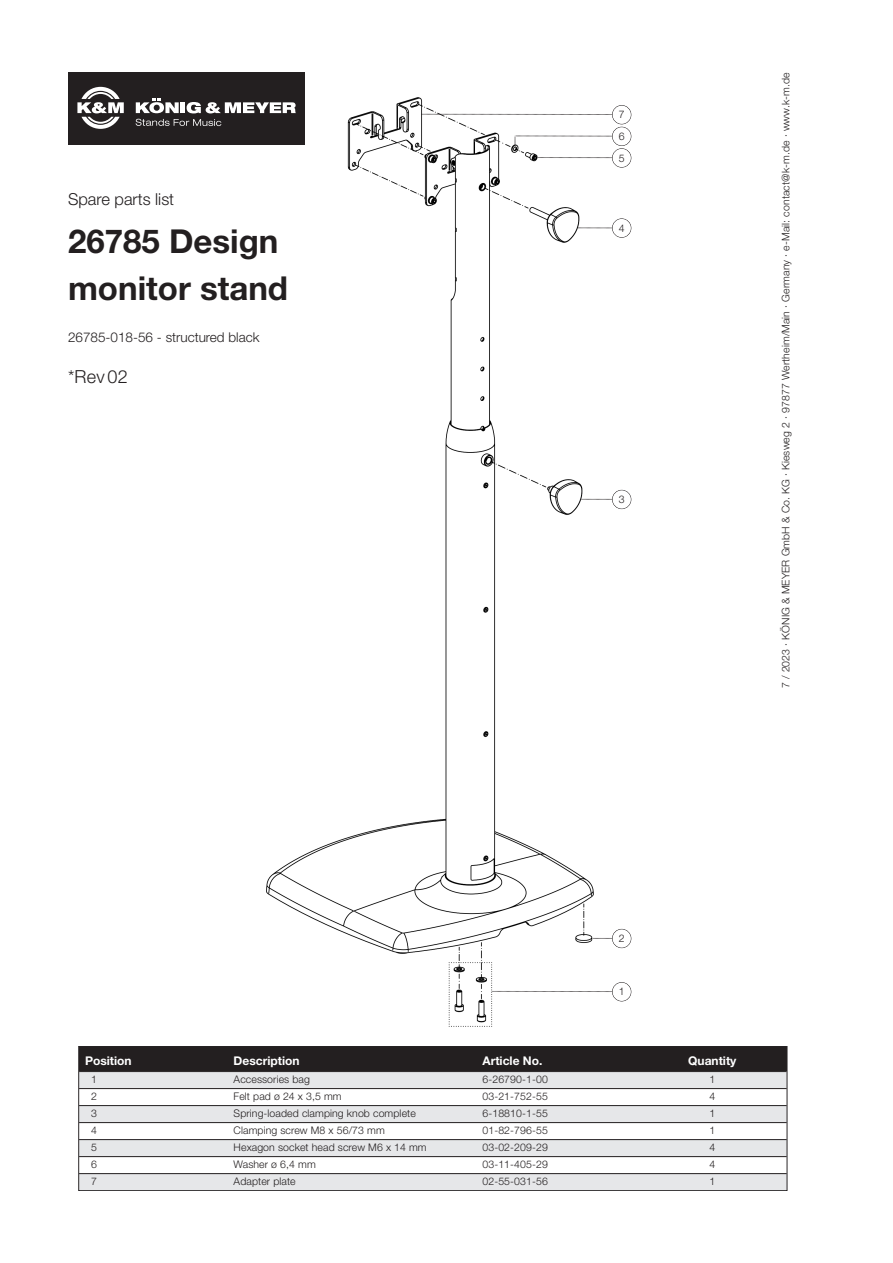
<style>
.page{position:relative;width:893px;height:1263px;background:#fff}
.page>*{position:absolute;margin:0;border:0;box-sizing:border-box;transform-origin:0 0}
.t1{font:700 33px/47.2px "Helvetica Neue";color:#231f20}
.t2{font:300 18px "Helvetica Neue";color:#231f20}
.t3{font:300 16.5px "Helvetica Neue";color:#231f20}
.t4{font:300 13.5px "Helvetica Neue";color:#231f20}
.t5{font:700 12px "Helvetica Neue";color:#fff}
.t6{font:300 10.5px "Helvetica Neue";letter-spacing:.01em;color:#231f20}
</style>
<div class="page">
<img style="left:267px;top:98px;width:326px;height:928px">
<div style="left:79px;top:1046px;width:148px;height:26px;background:#231f20"></div>
<div style="left:227px;top:1046px;width:249px;height:26px;background:#231f20"></div>
<div style="left:476px;top:1046px;width:162px;height:26px;background:#231f20"></div>
<div style="left:638px;top:1046px;width:149px;height:26px;background:#231f20"></div>
<div style="left:79px;top:1072px;width:148px;height:17px;background:#e6e7e9"></div>
<div style="left:227px;top:1072px;width:249px;height:17px;background:#e6e7e9"></div>
<div style="left:476px;top:1072px;width:162px;height:17px;background:#e6e7e9"></div>
<div style="left:638px;top:1072px;width:149px;height:17px;background:#e6e7e9"></div>
<div style="left:79px;top:1106px;width:148px;height:17px;background:#e6e7e9"></div>
<div style="left:227px;top:1106px;width:249px;height:17px;background:#e6e7e9"></div>
<div style="left:476px;top:1106px;width:162px;height:17px;background:#e6e7e9"></div>
<div style="left:638px;top:1106px;width:149px;height:17px;background:#e6e7e9"></div>
<div style="left:79px;top:1140px;width:148px;height:17px;background:#e6e7e9"></div>
<div style="left:227px;top:1140px;width:249px;height:17px;background:#e6e7e9"></div>
<div style="left:476px;top:1140px;width:162px;height:17px;background:#e6e7e9"></div>
<div style="left:638px;top:1140px;width:149px;height:17px;background:#e6e7e9"></div>
<div style="left:79px;top:1174px;width:148px;height:17px;background:#e6e7e9"></div>
<div style="left:227px;top:1174px;width:249px;height:17px;background:#e6e7e9"></div>
<div style="left:476px;top:1174px;width:162px;height:17px;background:#e6e7e9"></div>
<div style="left:638px;top:1174px;width:149px;height:17px;background:#e6e7e9"></div>
<div style="left:79px;top:1046px;width:708px;height:145px;border:1px solid #282526"></div>
<hr style="left:79px;top:1071px;width:707px;height:1px;background:#231f20">
<hr style="left:79px;top:1088px;width:707px;height:1px;background:#231f20">
<hr style="left:79px;top:1105px;width:707px;height:1px;background:#231f20">
<hr style="left:79px;top:1122px;width:707px;height:1px;background:#231f20">
<hr style="left:79px;top:1139px;width:707px;height:1px;background:#231f20">
<hr style="left:79px;top:1156px;width:707px;height:1px;background:#231f20">
<hr style="left:79px;top:1173px;width:707px;height:1px;background:#231f20">
<div style="left:68px;top:72px;width:236px;height:73px;background:#231f20"></div>
<svg style="left:136px;top:119px;width:85px;height:7px"></svg>
<hr style="left:181px;top:102px;width:4px;height:11px;background:#fff">
<svg style="left:186px;top:102px;width:110px;height:11px"></svg>
<svg style="left:136px;top:99px;width:43px;height:14px"></svg>
<svg style="left:77px;top:87px;width:47px;height:42px"></svg>
<svg style="left:592px;top:938px;width:20px;height:1px"></svg>
<div style="left:612px;top:929px;width:19px;height:19px;border:1px solid #231f20;border-radius:50%"></div>
<svg style="left:580px;top:499px;width:32px;height:1px"></svg>
<div style="left:612px;top:490px;width:19px;height:19px;border:1px solid #231f20;border-radius:50%"></div>
<svg style="left:577px;top:228px;width:35px;height:1px"></svg>
<div style="left:612px;top:218px;width:19px;height:20px;border:1px solid #231f20;border-radius:50%"></div>
<svg style="left:536px;top:157px;width:76px;height:2px"></svg>
<div style="left:612px;top:148px;width:19px;height:20px;border:1px solid #231f20;border-radius:50%"></div>
<div style="left:612px;top:127px;width:19px;height:19px;border:1px solid #231f20;border-radius:50%"></div>
<svg style="left:421px;top:114px;width:191px;height:1px"></svg>
<div style="left:612px;top:105px;width:19px;height:19px;border:1px solid #231f20;border-radius:50%"></div>
<svg style="left:491px;top:991px;width:121px;height:1px"></svg>
<div style="left:612px;top:982px;width:19px;height:19px;border:1px solid #231f20;border-radius:50%"></div>
<svg style="left:514px;top:136px;width:102px;height:11px"></svg>
<h3 class="t3" style="left:68px;top:193px;width:108px">Spare parts list</h3>
<h1 class="t1" style="left:68px;top:221px;width:221px">26785 Design monitor stand</h1>
<p class="t4" style="left:68px;top:332px;width:193px">26785-018-56 - structured black</p>
<h2 class="t2" style="left:68px;top:370px;width:61px">*Rev 02</h2>
<p class="t6" style="left:619px;top:111px;width:7px">7</p>
<p class="t6" style="left:619px;top:132px;width:7px">6</p>
<p class="t6" style="left:619px;top:154px;width:7px">5</p>
<p class="t6" style="left:619px;top:224px;width:7px">4</p>
<p class="t6" style="left:619px;top:496px;width:7px">3</p>
<p class="t6" style="left:782px;top:688px;width:617px;rotate:-90deg">7 / 2023 · KÖNIG &amp; MEYER GmbH &amp; Co. KG · Kiesweg 2 · 97877 Wertheim/Main · Germany · e-Mail: contact@k-m.de · www.k-m.de</p>
<p class="t6" style="left:619px;top:935px;width:7px">2</p>
<p class="t6" style="left:619px;top:988px;width:7px">1</p>
<p class="t5" style="left:85px;top:1056px;width:48px">Position</p>
<p class="t5" style="left:233px;top:1056px;width:67px">Description</p>
<p class="t5" style="left:482px;top:1056px;width:61px">Article No.</p>
<p class="t5" style="left:688px;top:1056px;width:50px">Quantity</p>
<p class="t6" style="left:91px;top:1075px;width:7px">1</p>
<p class="t6" style="left:233px;top:1075px;width:78px">Accessories bag</p>
<p class="t6" style="left:482px;top:1075px;width:67px">6-26790-1-00</p>
<p class="t6" style="left:709px;top:1075px;width:7px">1</p>
<p class="t6" style="left:91px;top:1092px;width:7px">2</p>
<p class="t6" style="left:233px;top:1092px;width:110px">Felt pad ø 24 x 3,5 mm</p>
<p class="t6" style="left:482px;top:1092px;width:67px">03-21-752-55</p>
<p class="t6" style="left:709px;top:1092px;width:7px">4</p>
<p class="t6" style="left:91px;top:1109px;width:7px">3</p>
<p class="t6" style="left:233px;top:1109px;width:184px">Spring-loaded clamping knob complete</p>
<p class="t6" style="left:482px;top:1109px;width:67px">6-18810-1-55</p>
<p class="t6" style="left:709px;top:1109px;width:7px">1</p>
<p class="t6" style="left:91px;top:1126px;width:7px">4</p>
<p class="t6" style="left:233px;top:1126px;width:153px">Clamping screw M8 x 56/73 mm</p>
<p class="t6" style="left:482px;top:1126px;width:67px">01-82-796-55</p>
<p class="t6" style="left:709px;top:1126px;width:7px">1</p>
<p class="t6" style="left:91px;top:1143px;width:7px">5</p>
<p class="t6" style="left:233px;top:1143px;width:194px">Hexagon socket head screw M6 x 14 mm</p>
<p class="t6" style="left:482px;top:1143px;width:67px">03-02-209-29</p>
<p class="t6" style="left:709px;top:1143px;width:7px">4</p>
<p class="t6" style="left:91px;top:1160px;width:7px">6</p>
<p class="t6" style="left:233px;top:1160px;width:84px">Washer ø 6,4 mm</p>
<p class="t6" style="left:482px;top:1160px;width:67px">03-11-405-29</p>
<p class="t6" style="left:709px;top:1160px;width:7px">4</p>
<p class="t6" style="left:91px;top:1177px;width:7px">7</p>
<p class="t6" style="left:233px;top:1177px;width:64px">Adapter plate</p>
<p class="t6" style="left:482px;top:1177px;width:67px">02-55-031-56</p>
<p class="t6" style="left:709px;top:1177px;width:7px">1</p>
</div>
